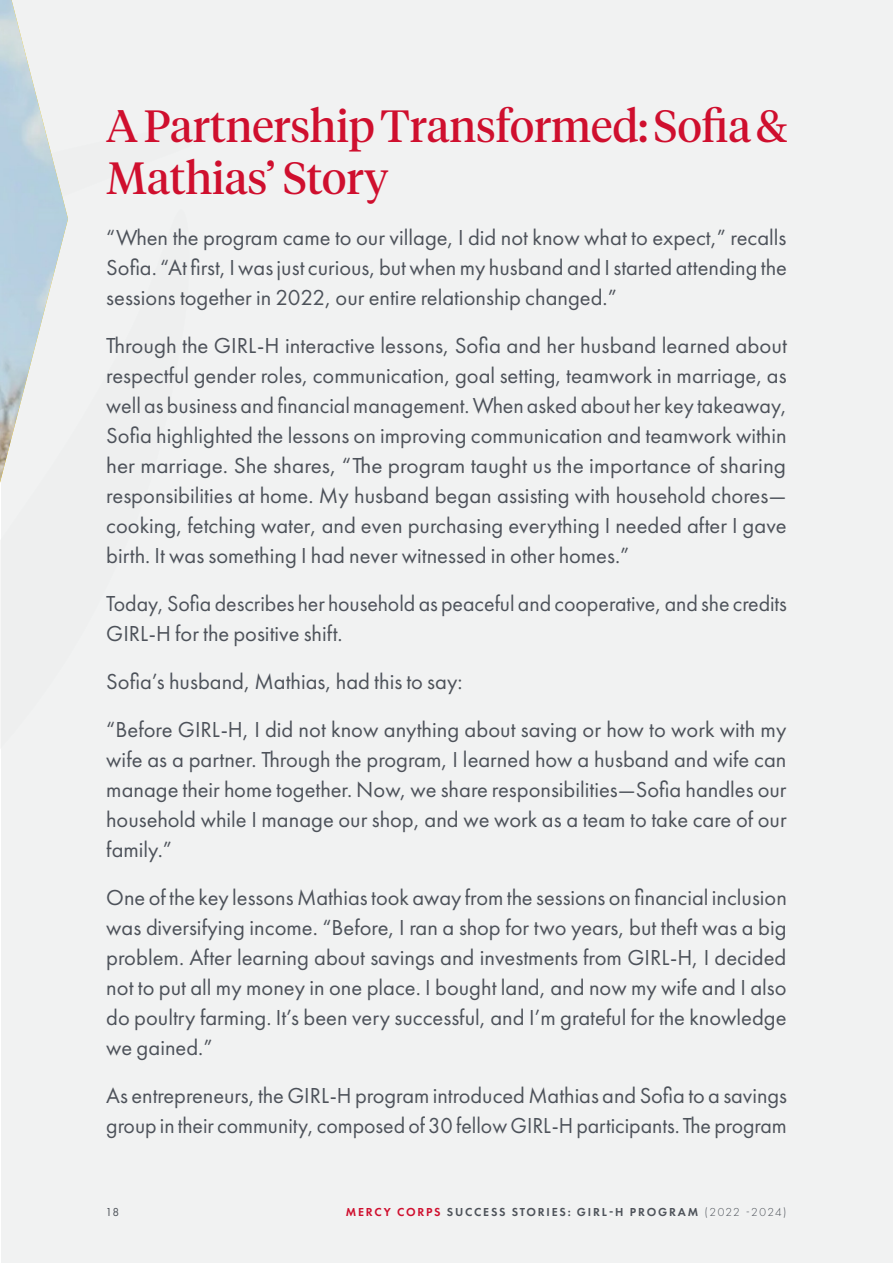
<style>
.page{position:relative;width:893px;height:1263px;background:#fff}
.page>*{position:absolute;margin:0;border:0;box-sizing:border-box;transform-origin:0 0}
.Heading_3{font:45px/52.5px "Tiempos Headline";color:#cf0f2e}
.t1{font:22.5px/30px "Futura PT";color:#4d525a;text-align:justify}
.t2{font:600 12px "Futura PT";letter-spacing:.15em;color:#4d5259}
.t3{font:12px "Futura PT";color:#4d5259}
.s1{color:#cf0f2e}
.s2{font-weight:300}
</style>
<div class="page">
<div style="left:1px;top:0;width:891px;height:1263px;background:#f1f2f2"></div>
<img style="left:0;top:0;width:68px;height:483px">
<p class="Heading_3" style="left:106px;top:97px;width:682px">A Partnership Transformed: Sofia &amp;<br>Mathias’ Story</p>
<p class="t1" style="left:106px;top:223px;width:682px">“When the program came to our village, I did not know what to expect,” recalls Sofia. “At first, I was just curious, but when my husband and I started attending the sessions together in 2022, our entire relationship changed.”</p>
<p class="t1" style="left:106px;top:331px;width:682px">Through the GIRL-H interactive lessons, Sofia and her husband learned about respectful gender roles, communication, goal setting, teamwork in marriage, as well as business and financial management. When asked about her key takeaway, Sofia highlighted the lessons on improving communication and teamwork within her marriage. She shares, “The program taught us the importance of sharing responsibilities at home. My husband began assisting with household chores— cooking, fetching water, and even purchasing everything I needed after I gave birth. It was something I had never witnessed in other homes.”</p>
<p class="t1" style="left:106px;top:589px;width:682px">Today, Sofia describes her household as peaceful and cooperative, and she credits<br>GIRL-H for the positive shift.</p>
<p class="t1" style="left:106px;top:667px;width:358px">Sofia’s husband, Mathias, had this to say:</p>
<p class="t1" style="left:106px;top:715px;width:682px">“Before GIRL-H, I did not know anything about saving or how to work with my wife as a partner. Through the program, I learned how a husband and wife can manage their home together. Now, we share responsibilities—Sofia handles our household while I manage our shop, and we work as a team to take care of our family.”</p>
<p class="t1" style="left:106px;top:883px;width:682px">One of the key lessons Mathias took away from the sessions on financial inclusion was diversifying income. “Before, I ran a shop for two years, but theft was a big problem. After learning about savings and investments from GIRL-H, I decided not to put all my money in one place. I bought land, and now my wife and I also do poultry farming. It’s been very successful, and I’m grateful for the knowledge we gained.”</p>
<p class="t1" style="left:106px;top:1081px;width:682px">As entrepreneurs, the GIRL-H program introduced Mathias and Sofia to a savings group in their community, composed of 30 fellow GIRL-H participants. The program</p>
<p class="t3" style="left:106px;top:1204px;width:15px">18</p>
<p class="t2" style="left:346px;top:1204px;width:442px"><span class="s1">MERCY CORPS</span> SUCCESS STORIES: GIRL-H PROGRAM <span class="s2">(2022 -2024)</span></p>
</div>
